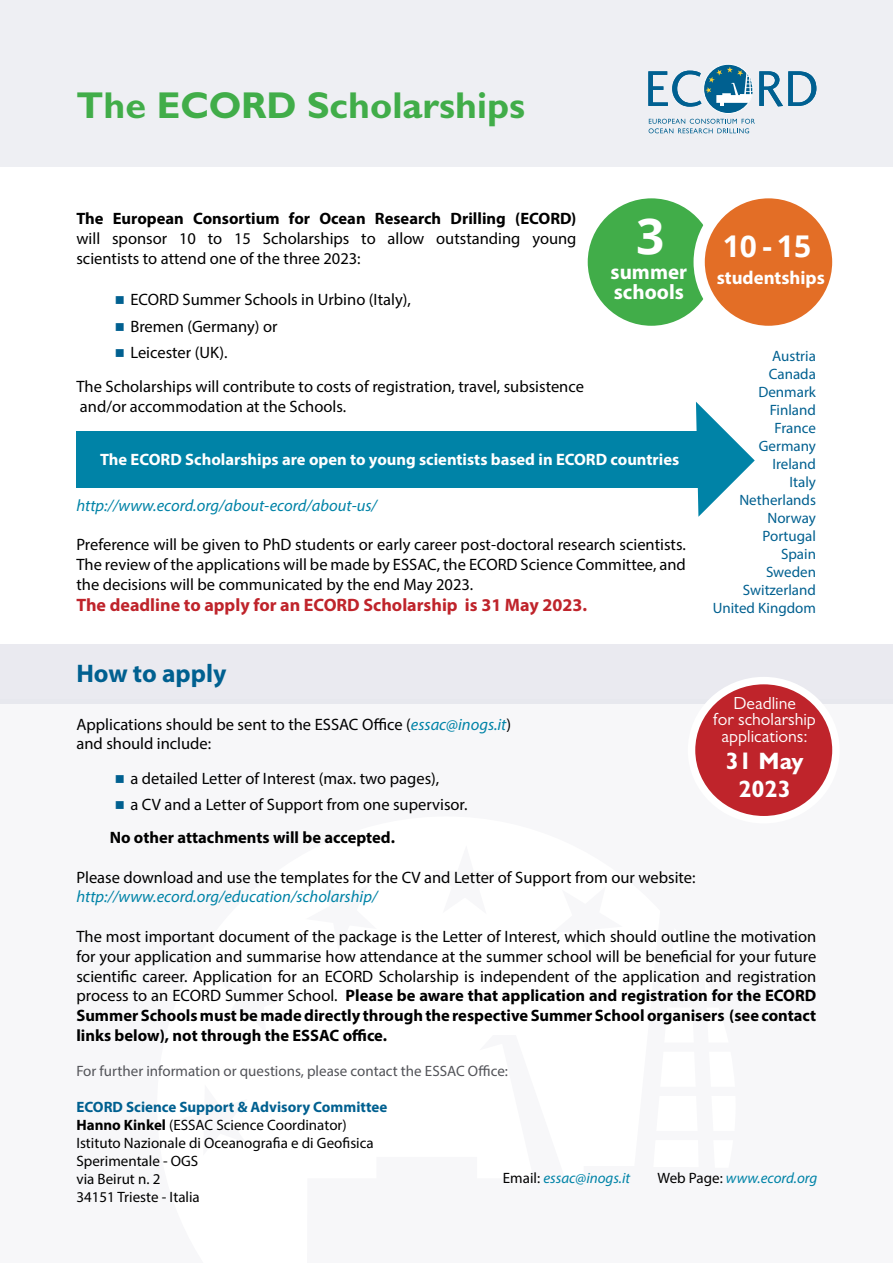
<style>
.page{position:relative;width:893px;height:1263px;background:#fff}
.page>*{position:absolute;margin:0;border:0;box-sizing:border-box;transform-origin:0 0}
.t1{font:700 49.5px "Open Sans";color:#fff}
.t2{font:700 37.5px "Gill Sans";color:#41ad49}
.t3{font:700 30px "Open Sans";color:#fff}
.t4{font:700 25.5px "Myriad Pro";color:#006090}
.t5{font:700 23.85px/28.5px "Gill Sans";color:#fff;text-align:center}
.t6{font:700 21px/19.5px "Myriad Pro";color:#fff}
.t7{font:700 18.75px "Myriad Pro";color:#fff}
.t8{font:700 18px "Myriad Pro";color:#bf242b}
.t9{font:17.55px/16.5px "Gill Sans";color:#fff;text-align:center}
.t10{font:16.5px/19.8px "Myriad Pro";color:#000}
.t11{font:700 16.5px "Myriad Pro";color:#000}
.t12{font:italic 16.5px "Myriad Pro";color:#0083a7}
.t13{font:700 16.5px "Myriad Pro";color:#fff}
.t14{font:15px/18px "Myriad Pro";color:#000}
.t15{font:15px/18px "Myriad Pro";color:#006090;text-align:right}
.t16{font:15px "Myriad Pro";color:#535459}
.t17{font:italic 15px "Myriad Pro";color:#0083a7}
.s1{font-style:italic;color:#0083a7}
.s2{font-weight:700}
.s3{font-weight:700;color:#006090}
.s4{font-style:normal;color:#000}
</style>
<div class="page">
<div style="left:0;top:699px;width:893px;height:564px;background:#f7f7f9"></div>
<div style="left:0;top:644px;width:893px;height:59px;background:#eaeaf0"></div>
<div style="left:0;top:0;width:893px;height:167px;background:#eeeff3"></div>
<div style="left:76px;top:431px;width:634px;height:57px;background:#0083a7"></div>
<svg style="left:696px;top:402px;width:59px;height:115px"></svg>
<svg style="left:704px;top:64px;width:49px;height:50px"></svg>
<div style="left:703px;top:64px;width:50px;height:50px;border:1px solid #fff;border-radius:50%"></div>
<svg style="left:648px;top:67px;width:105px;height:40px"></svg>
<svg style="left:759px;top:71px;width:57px;height:35px"></svg>
<svg style="left:649px;top:119px;width:106px;height:14px"></svg>
<div style="left:582px;top:193px;width:139px;height:138px;background:#41ad49;border-radius:50%"></div>
<div style="left:576px;top:187px;width:150px;height:150px;border:11px solid #fff;border-radius:50%"></div>
<div style="left:699px;top:193px;width:139px;height:138px;background:#e36e26;border-radius:50%"></div>
<div style="left:693px;top:187px;width:150px;height:150px;border:11px solid #fff;border-radius:50%"></div>
<div style="left:691px;top:681px;width:145px;height:139px;background:#bf242b;border-radius:50%"></div>
<div style="left:688px;top:677px;width:152px;height:146px;border:7px solid #fff;border-radius:50%"></div>
<h2 class="t2" style="left:76px;top:82px;width:450px">The ECORD Scholarships</h2>
<p class="t11" style="left:76px;top:208px;width:501px">The European Consortium for Ocean Research Drilling (ECORD)</p>
<p class="t10" style="left:76px;top:228px;width:502px">will sponsor 10 to 15 Scholarships to allow outstanding young scientists to attend one of the three 2023:</p>
<p class="t10" style="left:130px;top:286px;width:282px;line-height:26.5px">ECORD Summer Schools in Urbino (Italy),<br>Bremen (Germany) or<br>Leicester (UK).</p>
<p class="t10" style="left:76px;top:376px;width:509px">The Scholarships will contribute to costs of registration, travel, subsistence and/or accommodation at the Schools.</p>
<h1 class="t1" style="left:636px;top:201px;width:30px">3</h1>
<p class="t6" style="left:611px;top:262px;width:78px">summer schools</p>
<p class="t13" style="left:100px;top:449px;width:581px">The ECORD Scholarships are open to young scientists based in ECORD countries</p>
<p class="t12" style="left:76px;top:495px;width:302px">http://www.ecord.org/about-ecord/about-us/</p>
<p class="t10" style="left:76px;top:534px;width:611px;text-align:justify">Preference will be given to PhD students or early career post-doctoral research scientists.<br>The review of the applications will be made by ESSAC, the ECORD Science Committee, and the decisions will be communicated by the end May 2023.</p>
<p class="t8" style="left:76px;top:593px;width:512px">The deadline to apply for an ECORD Scholarship is 31 May 2023.</p>
<h3 class="t3" style="left:723px;top:225px;width:90px">10 - 15</h3>
<p class="t7" style="left:717px;top:265px;width:110px">studentships</p>
<p class="t15" style="left:713px;top:347px;width:105px">Austria<br>Canada<br>Denmark<br>Finland<br>France<br>Germany<br>Ireland<br>Italy<br>Netherlands<br>Norway<br>Portugal<br>Spain<br>Sweden<br>Switzerland<br>United Kingdom</p>
<h3 class="t4" style="left:76px;top:656px;width:151px">How to apply</h3>
<p class="t10" style="left:76px;top:714px;width:436px">Applications should be sent to the ESSAC Office (<span class="s1">essac@inogs.it</span>) and should include:</p>
<p class="t10" style="left:130px;top:765px;width:339px;line-height:26.1px">a detailed Letter of Interest (max. two pages),<br>a CV and a Letter of Support from one supervisor.</p>
<p class="t11" style="left:110px;top:827px;width:287px">No other attachments will be accepted.</p>
<p class="t10" style="left:76px;top:867px;width:621px">Please download and use the templates for the CV and Letter of Support from our website:</p>
<p class="t12" style="left:76px;top:887px;width:302px">http://www.ecord.org/education/scholarship/</p>
<p class="t10" style="left:76px;top:926px;width:741px;text-align:justify">The most important document of the package is the Letter of Interest, which should outline the motivation for your application and summarise how attendance at the summer school will be beneficial for your future scientific career. Application for an ECORD Scholarship is independent of the application and registration process to an ECORD Summer School. <span class="s2">Please be aware that application and registration for the ECORD Summer Schools must be made directly through the respective Summer School organisers (see contact links below), not through the ESSAC office.</span></p>
<p class="t16" style="left:76px;top:1062px;width:433px">For further information or questions, please contact the ESSAC Office:</p>
<p class="t14" style="left:76px;top:1098px;width:312px"><span class="s3">ECORD Science Support &amp; Advisory Committee<br></span><span class="s2">Hanno Kinkel</span> (ESSAC Science Coordinator)<br>Istituto Nazionale di Oceanografia e di Geofisica<br>Sperimentale - OGS<br>via Beirut n. 2<br>34151 Trieste - Italia</p>
<p class="t9" style="left:713px;top:694px;width:104px">Deadline<br>for scholarship applications:</p>
<h3 class="t5" style="left:726px;top:746px;width:79px">31 May<br>2023</h3>
<p class="t17" style="left:503px;top:1169px;width:129px"><span class="s4">Email:</span> essac@inogs.it</p>
<p class="t17" style="left:657px;top:1169px;width:161px"><span class="s4">Web Page:</span> www.ecord.org</p>
</div>
